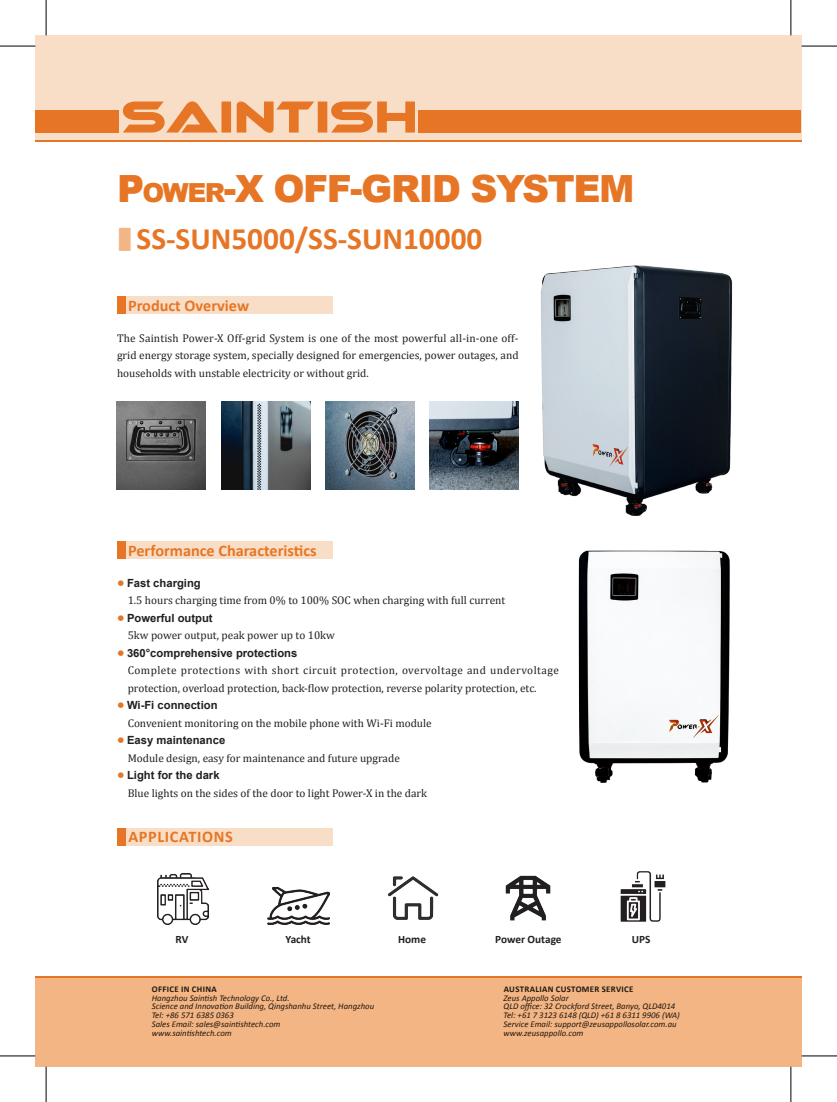
<style>
.page{position:relative;width:837px;height:1102px;background:#fff}
.page>*{position:absolute;margin:0;border:0;box-sizing:border-box;transform-origin:0 0}
.大标题{font:900 37.5px "Arial";letter-spacing:-.04em;color:#e67625}
.正文标一{font:700 31.25px "Calibri";color:#e67625}
.正文标一-2{font:700 16.25px "Calibri";color:#e67625}
.正文标一-3{font:700 16.25px "Calibri";letter-spacing:.04em;color:#e67625}
.正文斜体字{font:11.25px/17.5px "Cambria";color:#231f20}
.正文{font:11.25px/17.5px "Cambria";color:#231f20;text-align:justify}
.正文-2{font:700 11.25px "Arial";color:#231f20}
.正文-3{font:700 11.25px "Calibri";color:#231f20}
.t1{font:italic 8.75px/8.8px "Calibri";color:#231f20}
.t2{font:700 8.75px "Calibri";letter-spacing:.04em;color:#231f20}
.s1{font-style:inherit}
.s2{font-size:26.25px}
.s3{font-family:"Adobe Song Std";font-weight:300;color:#f2b583}
.s4{font-family:"Adobe Song Std";font-weight:300;font-size:7.5px;color:#e67625}
</style>
<div class="page">
<div style="left:35px;top:977px;width:766px;height:90px;background:#f2b583"></div>
<div style="left:35px;top:35px;width:766px;height:107px;background:#f9dec7"></div>
<div style="left:418px;top:110px;width:383px;height:23px;background:#e67625"></div>
<div style="left:35px;top:110px;width:84px;height:23px;background:#e67625"></div>
<hr style="left:35px;top:140px;width:766px;height:2px;background:#e67625">
<svg style="left:123px;top:101px;width:292px;height:32px"></svg>
<hr style="left:35px;top:976px;width:766px;height:2px;background:#e67625">
<div style="left:121px;top:541px;width:212px;height:17px;background:#f9dec7"></div>
<div style="left:117px;top:541px;width:8px;height:17px;background:#e67625"></div>
<img style="left:540px;top:265px;width:193px;height:251px">
<img style="left:578px;top:550px;width:152px;height:233px">
<div style="left:121px;top:829px;width:212px;height:17px;background:#f9dec7"></div>
<div style="left:117px;top:829px;width:8px;height:17px;background:#e67625"></div>
<div style="left:121px;top:297px;width:212px;height:17px;background:#f9dec7"></div>
<div style="left:117px;top:297px;width:8px;height:17px;background:#e67625"></div>
<img style="left:388px;top:876px;width:51px;height:44px">
<img style="left:505px;top:875px;width:46px;height:46px">
<img style="left:158px;top:873px;width:51px;height:51px">
<img style="left:620px;top:871px;width:46px;height:51px">
<img style="left:267px;top:886px;width:62px;height:38px">
<img style="left:117px;top:401px;width:89px;height:89px">
<img style="left:221px;top:401px;width:89px;height:89px">
<img style="left:325px;top:401px;width:89px;height:89px">
<img style="left:429px;top:401px;width:89px;height:89px">
<hr style="left:0;top:46px;width:35px;height:1px;background:#000">
<hr style="left:801px;top:46px;width:35px;height:1px;background:#000">
<hr style="left:0;top:1056px;width:35px;height:1px;background:#000">
<hr style="left:801px;top:1056px;width:35px;height:1px;background:#000">
<hr style="left:46px;top:0;width:1px;height:35px;background:#000">
<hr style="left:46px;top:1067px;width:1px;height:35px;background:#000">
<hr style="left:790px;top:0;width:1px;height:35px;background:#000">
<hr style="left:790px;top:1067px;width:1px;height:35px;background:#000">
<p class="大标题" style="left:117px;top:161px;width:518px"><span class="s1">P</span><span class="s2">OWER</span><span class="s1">-X</span> OFF-GRID SYSTEM</p>
<p class="正文标一" style="left:117px;top:219px;width:367px"><span class="s3">■</span> SS-SUN5000/SS-SUN10000</p>
<p class="正文标一-2" style="left:128px;top:295px;width:123px">Product Overview</p>
<p class="正文" style="left:117px;top:329px;width:403px">The Saintish Power-X Off-grid System is one of the most powerful all-in-one off&shy;grid energy storage system, specially designed for emergencies, power outages, and households with unstable electricity or without grid.</p>
<p class="正文标一-2" style="left:128px;top:540px;width:190px">Performance Characteristics</p>
<p class="正文-2" style="left:117px;top:575px;width:85px"><span class="s4">●</span> Fast charging</p>
<p class="正文斜体字" style="left:128px;top:592px;width:379px">1.5 hours charging time from 0% to 100% SOC when charging with full current</p>
<p class="正文-2" style="left:117px;top:610px;width:97px"><span class="s4">●</span> Powerful output</p>
<p class="正文斜体字" style="left:128px;top:627px;width:209px">5kw power output, peak power up to 10kw</p>
<p class="正文-2" style="left:117px;top:645px;width:182px"><span class="s4">●</span> 360°comprehensive protections</p>
<p class="正文斜体字" style="left:128px;top:662px;width:432px">Complete protections with short circuit protection, overvoltage and undervoltage protection, overload protection, back-flow protection, reverse polarity protection, etc.</p>
<p class="正文-2" style="left:117px;top:698px;width:102px"><span class="s4">●</span> Wi-Fi connection</p>
<p class="正文斜体字" style="left:128px;top:714px;width:305px">Convenient monitoring on the mobile phone with Wi-Fi module</p>
<p class="正文-2" style="left:117px;top:733px;width:110px"><span class="s4">●</span> Easy maintenance</p>
<p class="正文斜体字" style="left:128px;top:749px;width:273px">Module design, easy for maintenance and future upgrade</p>
<p class="正文-2" style="left:117px;top:768px;width:104px"><span class="s4">●</span> Light for the dark</p>
<p class="正文斜体字" style="left:128px;top:784px;width:301px">Blue lights on the sides of the door to light Power-X in the dark</p>
<p class="正文标一-3" style="left:128px;top:826px;width:106px">APPLICATIONS</p>
<p class="正文-3" style="left:175px;top:932px;width:14px">RV</p>
<p class="正文-3" style="left:285px;top:932px;width:27px">Yacht</p>
<p class="正文-3" style="left:398px;top:932px;width:29px">Home</p>
<p class="正文-3" style="left:495px;top:932px;width:68px">Power Outage</p>
<p class="正文-3" style="left:631px;top:932px;width:20px">UPS</p>
<p class="t2" style="left:152px;top:983px;width:66px">OFFICE IN CHINA</p>
<p class="t1" style="left:152px;top:993px;width:224px">Hangzhou Saintish Technology Co., Ltd.<br>Science and Innovation Building, Qingshanhu Street, Hangzhou Tel: +86 571 6385 0363<br>Sales Email: sales@saintishtech.com<br>www.saintishtech.com</p>
<p class="t2" style="left:503px;top:983px;width:131px">AUSTRALIAN CUSTOMER SERVICE</p>
<p class="t1" style="left:503px;top:993px;width:178px">Zeus Appollo Solar<br>QLD office: 32 Crockford Street, Banyo, QLD4014<br>Tel: +61 7 3123 6148 (QLD) +61 8 6311 9906 (WA)<br>Service Email: support@zeusappollosolar.com.au www.zeusappollo.com</p>
</div>
